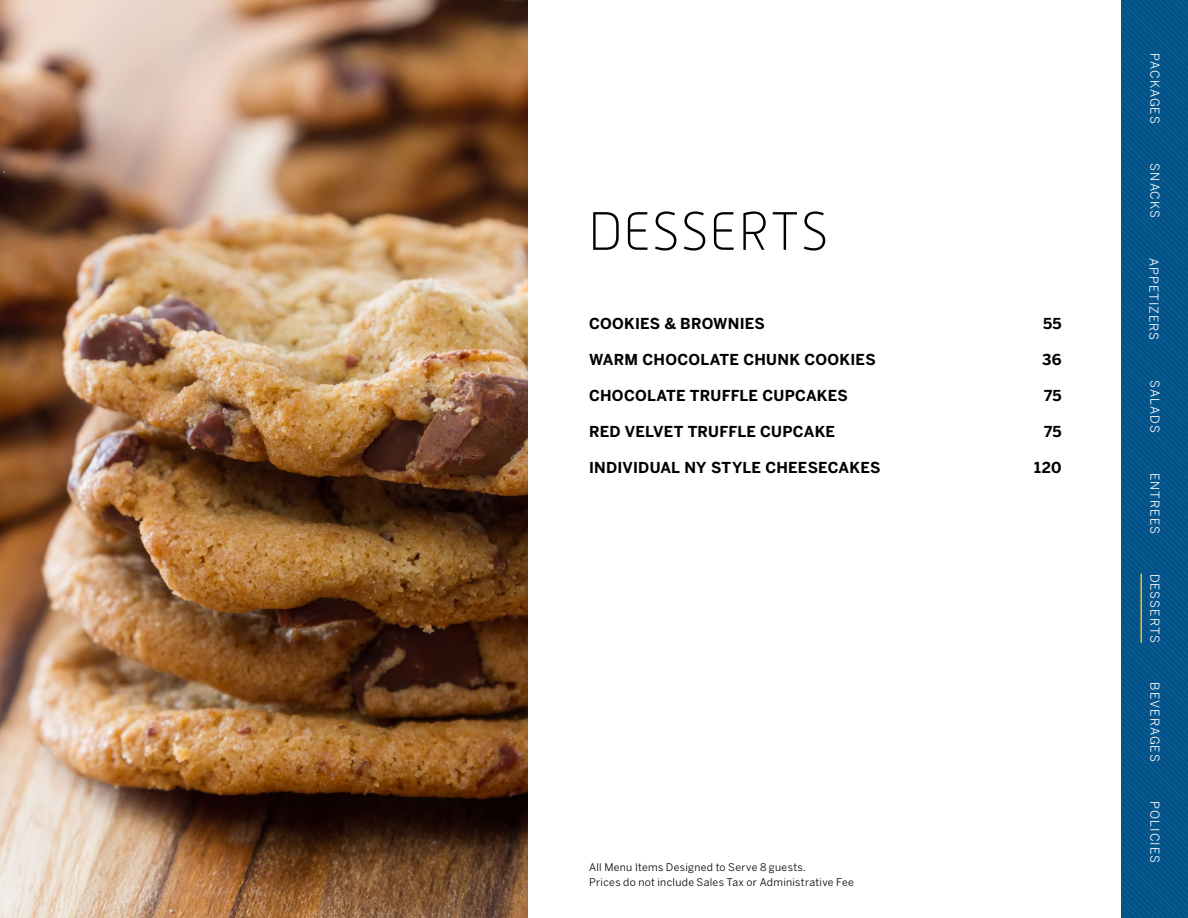
<style>
.page{position:relative;width:1188px;height:918px;background:#fff}
.page>*{position:absolute;margin:0;border:0;box-sizing:border-box;transform-origin:0 0}
.t1{font:100 54px "Alwyn New";letter-spacing:.01em;color:#000}
.t2{font:700 15px "Benton Sans";letter-spacing:.015em;color:#000}
.t3{font:12.15px "Benton Sans";letter-spacing:.085em;color:#fff}
.t4{font:12.15px "Benton Sans";letter-spacing:.065em;color:#fff}
.t5{font:10.5px/15px "Benton Sans";letter-spacing:.03em;color:#000}
</style>
<div class="page">
<svg style="left:1121px;top:0;width:67px;height:918px;background:#04558b"></svg>
<img style="left:0;top:0;width:527px;height:918px">
<hr style="left:1140px;top:574px;width:2px;height:69px;background:#ffbc1d">
<h1 class="t1" style="left:588px;top:202px;width:243px">DESSERTS</h1>
<p class="t2" style="left:589px;top:314px;width:177px">COOKIES &amp; BROWNIES</p>
<p class="t2" style="left:1043px;top:314px;width:20px">55</p>
<p class="t2" style="left:589px;top:350px;width:288px">WARM CHOCOLATE CHUNK COOKIES</p>
<p class="t2" style="left:1042px;top:350px;width:21px">36</p>
<p class="t2" style="left:589px;top:386px;width:260px">CHOCOLATE TRUFFLE CUPCAKES</p>
<p class="t2" style="left:1044px;top:386px;width:19px">75</p>
<p class="t2" style="left:589px;top:422px;width:248px">RED VELVET TRUFFLE CUPCAKE</p>
<p class="t2" style="left:1044px;top:422px;width:19px">75</p>
<p class="t2" style="left:589px;top:458px;width:293px">INDIVIDUAL NY STYLE CHEESECAKES</p>
<p class="t2" style="left:1034px;top:458px;width:29px">120</p>
<p class="t5" style="left:589px;top:860px;width:266px">All Menu Items Designed to Serve 8 guests.<br>Prices do not include Sales Tax or Administrative Fee</p>
<p class="t4" style="left:1162px;top:53px;width:72px;rotate:90deg">PACKAGES</p>
<p class="t3" style="left:1162px;top:163px;width:56px;rotate:90deg">SNACKS</p>
<p class="t3" style="left:1161px;top:258px;width:84px;rotate:90deg">APPETIZERS</p>
<p class="t3" style="left:1162px;top:380px;width:54px;rotate:90deg">SALADS</p>
<p class="t3" style="left:1162px;top:473px;width:62px;rotate:90deg">ENTREES</p>
<p class="t3" style="left:1162px;top:574px;width:71px;rotate:90deg">DESSERTS</p>
<p class="t3" style="left:1162px;top:682px;width:81px;rotate:90deg">BEVERAGES</p>
<p class="t3" style="left:1162px;top:801px;width:63px;rotate:90deg">POLICIES</p>
</div>
